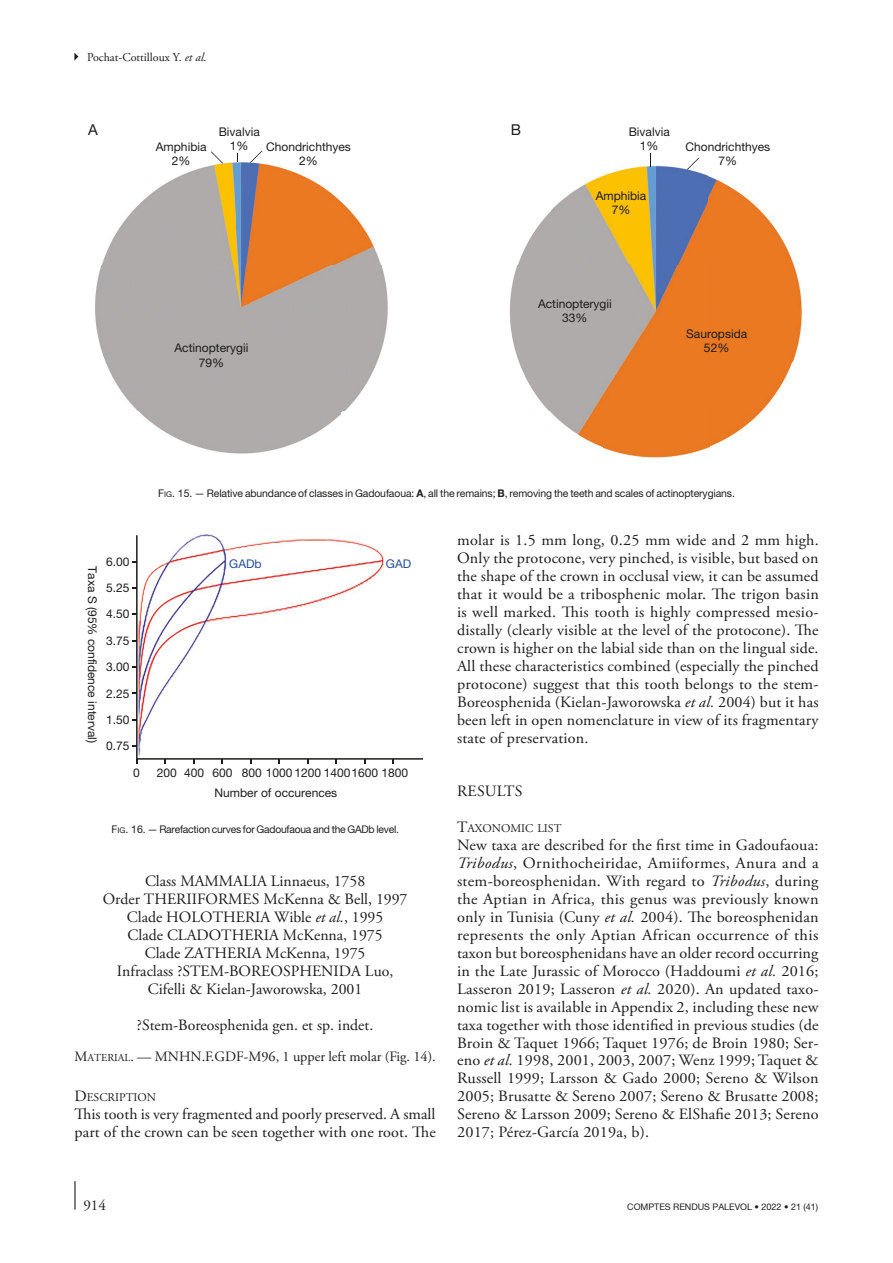
<style>
.page{position:relative;width:893px;height:1263px;background:#fff}
.page>*{position:absolute;margin:0;border:0;box-sizing:border-box;transform-origin:0 0}
.Texte_courant_1er_pa{font:15.75px/18px "Adobe Garamond Pro";letter-spacing:.01em;color:#1d1d1b;text-align:justify}
.Systématique_Ss-titr{font:15.75px/18px "Adobe Garamond Pro";color:#1d1d1b;text-align:center}
.Titre_1{font:15.75px "Adobe Garamond Pro";letter-spacing:.015em;color:#1d1d1b}
.t1{font:15px "Adobe Garamond Pro";color:#1d1d1b}
.t2{font:15px "Helvetica Neue";color:#1d1d1b}
.Matériel-diagnose{font:14.25px "Adobe Garamond Pro";color:#1d1d1b}
.t3{font:12px/14.4px "Helvetica Neue";color:#1d1d1b;text-align:center}
.t4{font:12px "Adobe Garamond Pro";color:#1d1d1b}
.t5{font:12px "Helvetica Neue";color:#294d9c}
.Titre_2{font:11.85px "Adobe Garamond";color:#1d1d1b}
.t6{font:10.5px "Helvetica Neue";letter-spacing:-.01em;color:#1d1d1b}
.t7{font:9px "Helvetica Neue";color:#1d1d1b}
.s1{font-style:italic}
.s2{font-style:inherit}
.s3{font-size:7.8px}
.s4{font-weight:700}
.s5{font-family:"Adobe Garamond"}
.s6{font-family:"Adobe Garamond";font-size:10.65px}
.s7{font-size:15.75px}
</style>
<div class="page">
<hr style="left:74px;top:1181px;width:2px;height:29px;background:#1d1d1b">
<svg style="left:74px;top:53px;width:4px;height:8px"></svg>
<img style="left:95px;top:150px;width:707px;height:308px">
<svg style="left:650px;top:153px;width:1px;height:13px"></svg>
<svg style="left:250px;top:151px;width:12px;height:12px"></svg>
<svg style="left:687px;top:158px;width:12px;height:12px"></svg>
<svg style="left:211px;top:151px;width:12px;height:13px"></svg>
<svg style="left:136px;top:535px;width:287px;height:225px"></svg>
<p class="t4" style="left:87px;top:50px;width:121px">Pochat-Cottilloux Y. <span class="s1">et al.</span></p>
<p class="t2" style="left:88px;top:120px;width:11px">A</p>
<p class="t2" style="left:511px;top:120px;width:12px">B</p>
<p class="t3" style="left:219px;top:124px;width:43px">Bivalvia<br>1%</p>
<p class="t3" style="left:629px;top:124px;width:43px">Bivalvia</p>
<p class="t3" style="left:266px;top:139px;width:86px">Chondrichthyes</p>
<p class="t3" style="left:640px;top:139px;width:20px">1%</p>
<p class="t3" style="left:299px;top:153px;width:20px">2%</p>
<p class="t3" style="left:156px;top:139px;width:52px">Amphibia<br>2%</p>
<p class="t3" style="left:596px;top:188px;width:52px">Amphibia<br>7%</p>
<p class="t3" style="left:686px;top:139px;width:86px">Chondrichthyes<br>7%</p>
<p class="t3" style="left:175px;top:341px;width:75px">Actinopterygii<br>79%</p>
<p class="t3" style="left:538px;top:296px;width:75px">Actinopterygii<br>33%</p>
<p class="t3" style="left:686px;top:326px;width:63px">Sauropsida<br>52%</p>
<p class="t6" style="left:158px;top:487px;width:578px"><span class="s2">F</span><span class="s3">ig</span><span class="s2">. 15</span>. — Relative abundance of classes in Gadoufaoua: <span class="s4">A</span>, all the remains; <span class="s4">B</span>, removing the teeth and scales of actinopterygians.</p>
<p class="t3" style="left:100px;top:566px;width:178px;rotate:90deg">Taxa S (95% confidence interval)</p>
<p class="t3" style="left:106px;top:548px;width:25px;line-height:26.4px;text-align:justify">6.00<br>5.25<br>4.50<br>3.75<br>3.00<br>2.25<br>1.50<br>0.75</p>
<p class="t5" style="left:229px;top:556px;width:34px">GADb</p>
<p class="t5" style="left:386px;top:556px;width:27px">GAD</p>
<p class="t3" style="left:133px;top:765px;width:8px">0</p>
<p class="t3" style="left:157px;top:765px;width:253px">200 400 600 800 1000 1200 14001600 1800</p>
<p class="t3" style="left:215px;top:785px;width:124px">Number of occurences</p>
<p class="t6" style="left:111px;top:823px;width:289px"><span class="s2">F</span> <span class="s3">ig</span><span class="s2">. 16</span>. — Rarefaction curves for Gadoufaoua and the GADb level.</p>
<p class="Systématique_Ss-titr" style="left:103px;top:873px;width:306px">Class MAMMALIA Linnaeus, 1758<br>Order THERIIFORMES McKenna &amp; Bell, 1997<br>Clade HOLOTHERIA Wible <span class="s1">et al.</span>, 1995<br>Clade CLADOTHERIA McKenna, 1975<br>Clade ZATHERIA McKenna, 1975<br>Infraclass ?STEM-BOREOSPHENIDA Luo, Cifelli &amp; Kielan-Jaworowska, 2001</p>
<p class="Systématique_Ss-titr" style="left:137px;top:1016px;width:238px">?Stem-Boreosphenida gen. et sp. indet.</p>
<p class="Matériel-diagnose" style="left:74px;top:1047px;width:363px"><span class="s5">M</span><span class="s6">ATERIAL</span>. — MNHN.F.GDF-M96, 1 upper left molar (Fig. 14).</p>
<p class="Titre_2" style="left:74px;top:1091px;width:83px"><span class="s7">D</span>ESCRIPTION</p>
<p class="Texte_courant_1er_pa" style="left:74px;top:1106px;width:363px">This tooth is very fragmented and poorly preserved. A small part of the crown can be seen together with one root. The</p>
<p class="Texte_courant_1er_pa" style="left:457px;top:532px;width:363px">molar is 1.5 mm long, 0.25 mm wide and 2 mm high.<br>Only the protocone, very pinched, is visible, but based on the shape of the crown in occlusal view, it can be assumed that it would be a tribosphenic molar. The trigon basin is well marked. This tooth is highly compressed mesio&shy;distally (clearly visible at the level of the protocone). The crown is higher on the labial side than on the lingual side.<br>All these characteristics combined (especially the pinched protocone) suggest that this tooth belongs to the stem-Boreosphenida (Kielan-Jaworowska <span class="s1">et al.</span> 2004) but it has been left in open nomenclature in view of its fragmentary state of preservation.</p>
<p class="Titre_1" style="left:457px;top:782px;width:67px">RESULTS</p>
<p class="Titre_2" style="left:457px;top:822px;width:106px"><span class="s7">T</span>AXONOMIC LIST</p>
<p class="Texte_courant_1er_pa" style="left:457px;top:837px;width:363px">New taxa are described for the first time in Gadoufaoua:<br><span class="s1">Tribodus</span>, Ornithocheiridae, Amiiformes, Anura and a stem-boreosphenidan. With regard to <span class="s1">Tribodus</span>, during the Aptian in Africa, this genus was previously known only in Tunisia (Cuny <span class="s1">et al.</span> 2004). The boreosphenidan represents the only Aptian African occurrence of this taxon but boreosphenidans have an older record occurring in the Late Jurassic of Morocco (Haddoumi <span class="s1">et al.</span> 2016; Lasseron 2019; Lasseron <span class="s1">et al.</span> 2020). An updated taxo&shy;nomic list is available in Appendix 2, including these new taxa together with those identified in previous studies (de Broin &amp; Taquet 1966; Taquet 1976; de Broin 1980; Ser&shy;eno <span class="s1">et al.</span> 1998, 2001, 2003, 2007; Wenz 1999; Taquet &amp; Russell 1999; Larsson &amp; Gado 2000; Sereno &amp; Wilson 2005; Brusatte &amp; Sereno 2007; Sereno &amp; Brusatte 2008; Sereno &amp; Larsson 2009; Sereno &amp; ElShafie 2013; Sereno 2017; Pérez-García 2019a, b).</p>
<p class="t1" style="left:83px;top:1196px;width:24px">914</p>
<p class="t7" style="left:627px;top:1201px;width:193px">COMPTES RENDUS PALEVOL • 2022 • 21 (41)</p>
</div>
